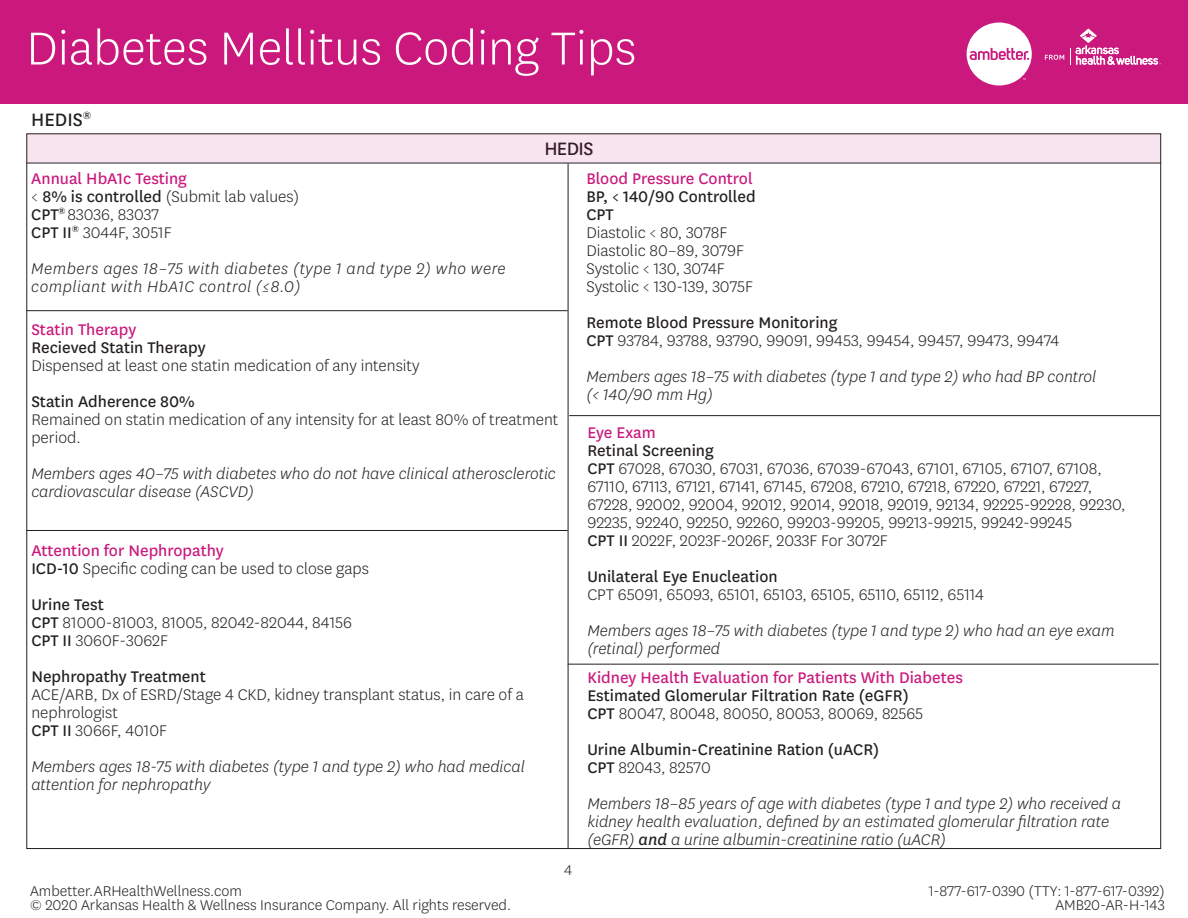
<style>
.page{position:relative;width:1188px;height:918px;background:#fff}
.page>*{position:absolute;margin:0;border:0;box-sizing:border-box;transform-origin:0 0}
.t1{font:300 54px "Centene Sans";color:#fff}
.t2{font:21px "Centene Sans";letter-spacing:-.015em;color:#231f20}
.t3{font:300 18px/18px "Centene Sans";color:#231f20}
.t4{font:italic 300 18px/18px "Centene Sans";color:#231f20}
.t5{font:18px "Centene Sans";color:#231f20}
.t6{font:18px "Centene Sans";color:#ca187d}
.t7{font:italic 300 18px/18px "Centene Sans";letter-spacing:.03em;color:#231f20}
.t8{font:300 16.5px "Centene Sans";color:#231f20}
.s1{font-weight:400}
</style>
<div class="page">
<div style="left:0;top:0;width:1188px;height:104px;background:#ca187d"></div>
<svg style="left:1045px;top:55px;width:19px;height:5px"></svg>
<svg style="left:967px;top:23px;width:65px;height:63px"></svg>
<svg style="left:1070px;top:29px;width:91px;height:36px"></svg>
<hr style="left:26px;top:530px;width:542px;height:1px;background:#231f20">
<hr style="left:568px;top:163px;width:1px;height:686px;background:#231f20">
<hr style="left:26px;top:310px;width:542px;height:1px;background:#231f20">
<hr style="left:26px;top:163px;width:1135px;height:1px;background:#231f20">
<div style="left:26px;top:133px;width:1135px;height:30px;background:#f9e5f0"></div>
<hr style="left:569px;top:415px;width:591px;height:1px;background:#231f20">
<hr style="left:568px;top:664px;width:591px;height:1px;background:#231f20">
<h1 class="t1" style="left:26px;top:14px;width:611px">Diabetes Mellitus Coding Tips</h1>
<h2 class="t2" style="left:31px;top:106px;width:62px">HEDIS<sup>®</sup></h2>
<p class="t2" style="left:544px;top:134px;width:51px">HEDIS</p>
<h3 class="t6" style="left:31px;top:167px;width:157px">Annual HbA1c Testing</h3>
<p class="t3" style="left:31px;top:187px;width:270px">&lt; <span class="s1">8% is controlled</span> (Submit lab values)</p>
<p class="t3" style="left:31px;top:205px;width:129px"><span class="s1">CPT</span><sup>®</sup> 83036, 83037</p>
<p class="t3" style="left:31px;top:223px;width:142px"><span class="s1">CPT II</span><sup>®</sup> 3044F, 3051F</p>
<p class="t7" style="left:31px;top:260px;width:476px">Members ages 18–75 with diabetes (type 1 and type 2) who were compliant with HbA1C control (≤8.0)</p>
<h3 class="t6" style="left:31px;top:318px;width:106px">Statin Therapy</h3>
<p class="t5" style="left:31px;top:336px;width:176px">Recieved Statin Therapy</p>
<p class="t3" style="left:31px;top:356px;width:390px">Dispensed at least one statin medication of any intensity</p>
<p class="t5" style="left:31px;top:390px;width:165px">Statin Adherence 80%</p>
<p class="t3" style="left:31px;top:410px;width:529px">Remained on statin medication of any intensity for at least 80% of treatment period.</p>
<p class="t4" style="left:31px;top:464px;width:526px">Members ages 40–75 with diabetes who do not have clinical atherosclerotic cardiovascular disease (ASCVD)</p>
<h3 class="t6" style="left:586px;top:167px;width:168px">Blood Pressure Control</h3>
<p class="t5" style="left:586px;top:185px;width:171px">BP, &lt; 140/90 Controlled</p>
<p class="t5" style="left:586px;top:203px;width:29px">CPT</p>
<p class="t3" style="left:586px;top:223px;width:142px">Diastolic &lt; 80, 3078F</p>
<p class="t3" style="left:586px;top:241px;width:159px">Diastolic 80–89, 3079F</p>
<p class="t3" style="left:586px;top:259px;width:140px">Systolic &lt; 130, 3074F</p>
<p class="t3" style="left:586px;top:277px;width:168px">Systolic &lt; 130-139, 3075F</p>
<p class="t5" style="left:586px;top:311px;width:253px">Remote Blood Pressure Monitoring</p>
<p class="t3" style="left:586px;top:331px;width:474px"><span class="s1">CPT</span> 93784, 93788, 93790, 99091, 99453, 99454, 99457, 99473, 99474</p>
<p class="t4" style="left:586px;top:368px;width:511px">Members ages 18–75 with diabetes (type 1 and type 2) who had BP control (&lt; 140/90 mm Hg)</p>
<h3 class="t6" style="left:587px;top:420px;width:70px">Eye Exam</h3>
<p class="t5" style="left:587px;top:438px;width:128px">Retinal Screening</p>
<p class="t3" style="left:587px;top:459px;width:540px"><span class="s1">CPT</span> 67028, 67030, 67031, 67036, 67039-67043, 67101, 67105, 67107, 67108, 67110, 67113, 67121, 67141, 67145, 67208, 67210, 67218, 67220, 67221, 67227, 67228, 92002, 92004, 92012, 92014, 92018, 92019, 92134, 92225-92228, 92230, 92235, 92240, 92250, 92260, 99203-99205, 99213-99215, 99242-99245</p>
<p class="t3" style="left:587px;top:531px;width:302px"><span class="s1">CPT II</span> 2022F, 2023F-2026F, 2033F For 3072F</p>
<p class="t5" style="left:587px;top:564px;width:192px">Unilateral Eye Enucleation</p>
<p class="t3" style="left:587px;top:585px;width:398px">CPT 65091, 65093, 65101, 65103, 65105, 65110, 65112, 65114</p>
<p class="t4" style="left:587px;top:621px;width:529px">Members ages 18–75 with diabetes (type 1 and type 2) who had an eye exam (retinal) performed</p>
<h3 class="t6" style="left:587px;top:666px;width:377px">Kidney Health Evaluation for Patients With Diabetes</h3>
<p class="t5" style="left:587px;top:684px;width:323px">Estimated Glomerular Filtration Rate (eGFR)</p>
<p class="t3" style="left:587px;top:704px;width:337px"><span class="s1">CPT</span> 80047, 80048, 80050, 80053, 80069, 82565</p>
<p class="t5" style="left:587px;top:738px;width:293px">Urine Albumin-Creatinine Ration (uACR)</p>
<p class="t3" style="left:587px;top:758px;width:125px"><span class="s1">CPT</span> 82043, 82570</p>
<p class="t4" style="left:587px;top:794px;width:535px">Members 18–85 years of age with diabetes (type 1 and type 2) who received a kidney health evaluation, defined by an estimated glomerular filtration rate (eGFR) <span class="s1">and</span> a urine albumin-creatinine ratio (uACR)</p>
<h3 class="t6" style="left:31px;top:538px;width:194px">Attention for Nephropathy</h3>
<p class="t3" style="left:31px;top:559px;width:339px"><span class="s1">ICD-10</span> Specific coding can be used to close gaps</p>
<p class="t5" style="left:31px;top:592px;width:74px">Urine Test</p>
<p class="t3" style="left:31px;top:613px;width:322px"><span class="s1">CPT</span> 81000-81003, 81005, 82042-82044, 84156</p>
<p class="t3" style="left:31px;top:631px;width:138px"><span class="s1">CPT II</span> 3060F-3062F</p>
<p class="t5" style="left:31px;top:664px;width:176px">Nephropathy Treatment</p>
<p class="t3" style="left:31px;top:685px;width:494px">ACE/ARB, Dx of ESRD/Stage 4 CKD, kidney transplant status, in care of a nephrologist</p>
<p class="t3" style="left:31px;top:721px;width:137px"><span class="s1">CPT II</span> 3066F, 4010F</p>
<p class="t4" style="left:31px;top:757px;width:495px">Members ages 18-75 with diabetes (type 1 and type 2) who had medical attention for nephropathy</p>
<p class="t8" style="left:30px;top:881px;width:213px">Ambetter.ARHealthWellness.com</p>
<p class="t8" style="left:30px;top:894px;width:483px">© 2020 Arkansas Health &amp; Wellness Insurance Company. All rights reserved.</p>
<p class="t8" style="left:564px;top:860px;width:10px">4</p>
<p class="t8" style="left:929px;top:881px;width:237px">1-877-617-0390 (TTY: 1-877-617-0392)</p>
<p class="t8" style="left:1055px;top:894px;width:111px">AMB20-AR-H-143</p>
</div>
